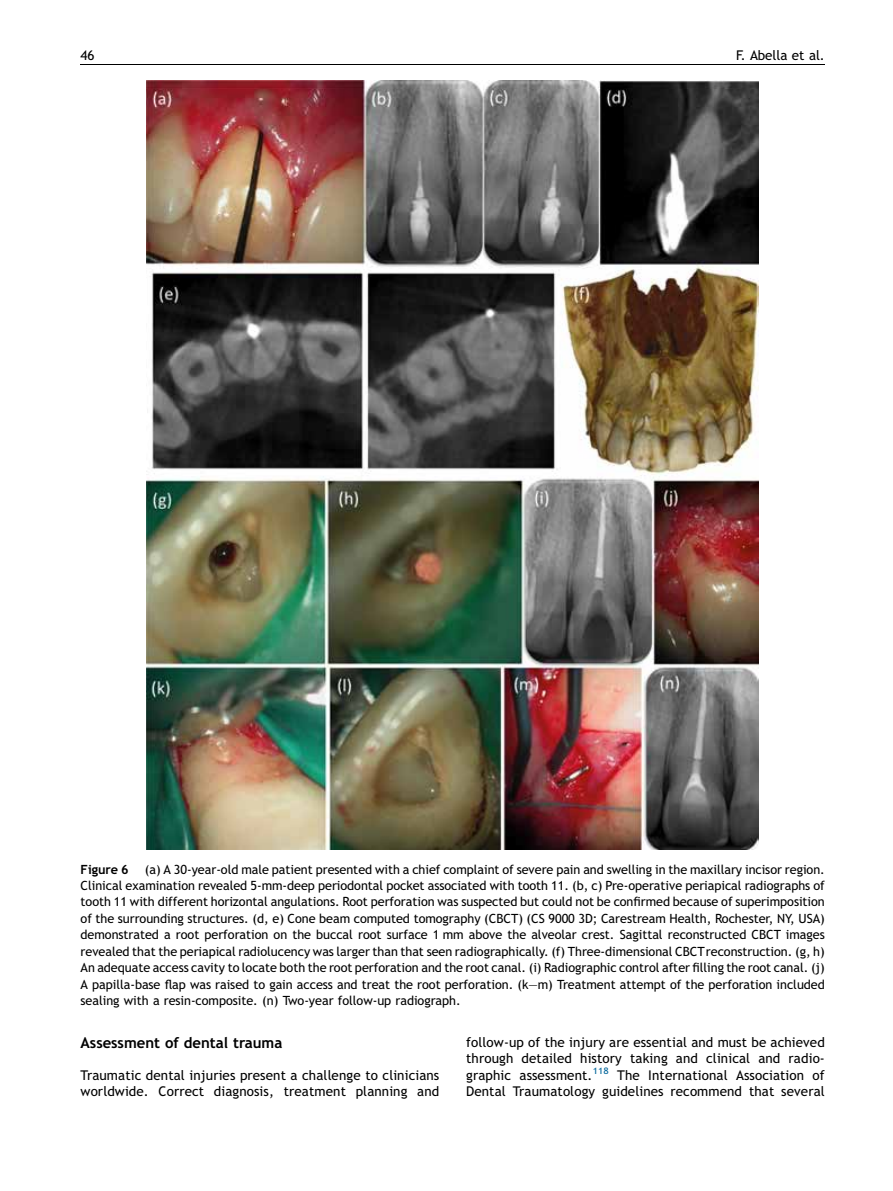
<style>
.page{position:relative;width:893px;height:1191px;background:#fff}
.page>*{position:absolute;margin:0;border:0;box-sizing:border-box;transform-origin:0 0}
.t1{font:15px "Adv T Tda 6 f 6 cb 8.B";color:#000}
.t2{font:13.5px/16.5px "Adv T Tc 9 c 3 bd 71";letter-spacing:.01em;color:#000}
.t3{font:12.75px/16.5px "Adv T Tc 9 c 3 bd 71";color:#000;text-align:justify}
.t4{font:12.75px "Adv T Tda 6 f 6 cb 8.B";color:#000}
</style>
<div class="page">
<img style="left:147px;top:80px;width:612px;height:769px">
<hr style="left:81px;top:65px;width:744px;height:1px;background:#000">
<p class="t2" style="left:81px;top:48px;width:15px">46</p>
<p class="t2" style="left:736px;top:48px;width:90px">F. Abella et al.</p>
<p class="t3" style="left:81px;top:861px;width:746px;text-indent:64px">(a) A 30-year-old male patient presented with a chief complaint of severe pain and swelling in the maxillary incisor region.<br>Clinical examination revealed 5-mm-deep periodontal pocket associated with tooth 11. (b, c) Pre-operative periapical radiographs of tooth 11 with different horizontal angulations. Root perforation was suspected but could not be confirmed because of superimposition of the surrounding structures. (d, e) Cone beam computed tomography (CBCT) (CS 9000 3D; Carestream Health, Rochester, NY, USA) demonstrated a root perforation on the buccal root surface 1 mm above the alveolar crest. Sagittal reconstructed CBCT images revealed that the periapical radiolucency was larger than that seen radiographically. (f) Three-dimensional CBCTreconstruction. (g, h)<br>An adequate access cavity to locate both the root perforation and the root canal. (i) Radiographic control after filling the root canal. (j)<br>A papilla-base flap was raised to gain access and treat the root perforation. (k—m) Treatment attempt of the perforation included sealing with a resin-composite. (n) Two-year follow-up radiograph.</p>
<p class="t4" style="left:81px;top:863px;width:49px">Figure 6</p>
<p class="t1" style="left:81px;top:1036px;width:203px">Assessment of dental trauma</p>
<p class="t2" style="left:81px;top:1067px;width:360px">Traumatic dental injuries present a challenge to clinicians worldwide. Correct diagnosis, treatment planning and</p>
<p class="t2" style="left:466px;top:1034px;width:360px;text-align:justify">follow-up of the injury are essential and must be achieved through detailed history taking and clinical and radio&shy;graphic assessment.<sup>118</sup> The International Association of Dental Traumatology guidelines recommend that several</p>
</div>
